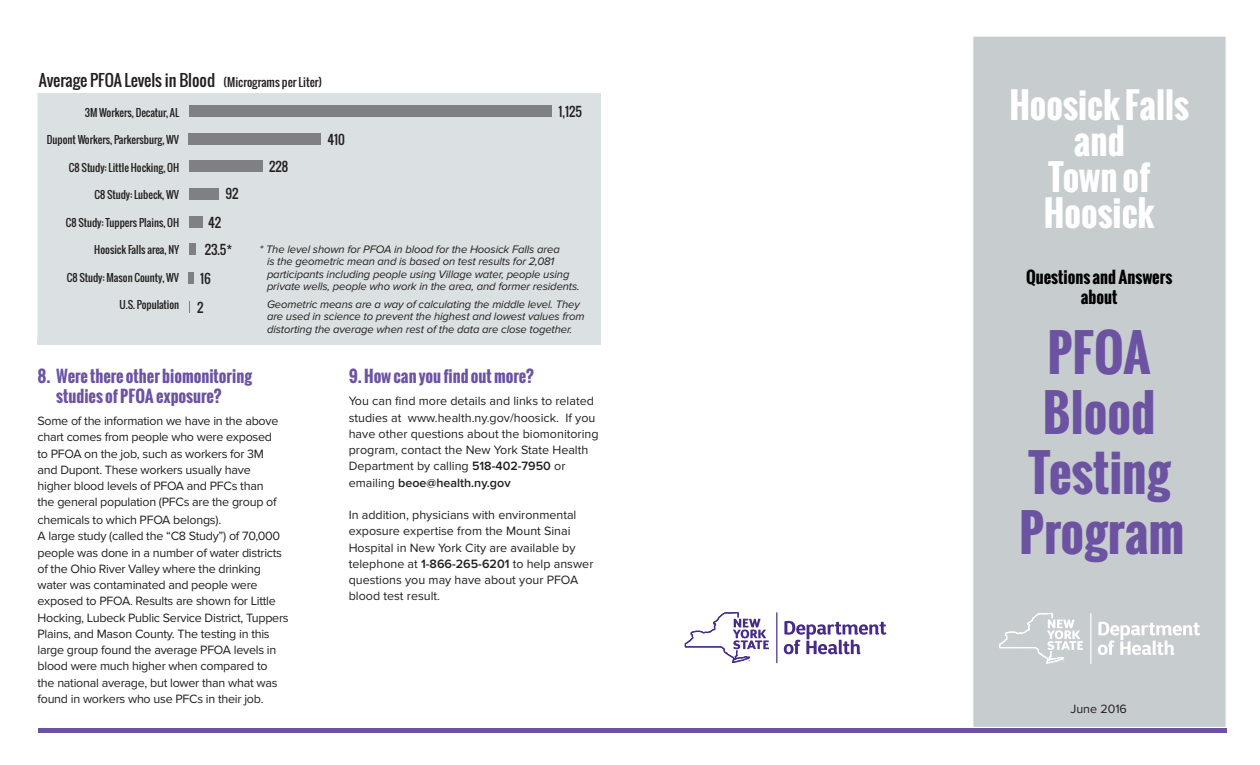
<style>
.page{position:relative;width:1260px;height:765px;background:#fff}
.page>*{position:absolute;margin:0;border:0;box-sizing:border-box;transform-origin:0 0}
.t1{font:700 50px/60px "Oswald";color:#6b53a2;text-align:center}
.t2{font:700 35px/36.2px "Oswald";color:#fff;text-align:center}
.t3{font:700 16.25px/19.5px "Oswald";color:#6b53a2}
.t4{font:700 16.25px/19.5px "Oswald";color:#000;text-align:center}
.t5{font:16px "Oswald";color:#231f20}
.t6{font:12.75px/27.2px "Oswald";color:#231f20}
.t7{font:12.5px/16.2px "Proxima Nova";letter-spacing:-.02em;color:#231f20}
.t8{font:12.5px/16.2px "Proxima Nova";color:#231f20}
.t9{font:11.5px "Oswald";color:#231f20}
.t10{font:italic 11.25px/12.5px "Proxima Nova";letter-spacing:-.01em;color:#231f20}
.t11{font:10.25px "Oswald";color:#231f20}
.s1{font-weight:600}
</style>
<div class="page">
<div style="left:972px;top:35px;width:255px;height:693px;background:#c7cdcf;border:1px solid #fff"></div>
<svg style="left:1098px;top:622px;width:102px;height:33px"></svg>
<hr style="left:1090px;top:613px;width:1px;height:51px;background:#fff">
<svg style="left:999px;top:613px;width:84px;height:51px"></svg>
<div style="left:38px;top:728px;width:1188px;height:5px;background:#6b53a2"></div>
<svg style="left:784px;top:621px;width:102px;height:33px"></svg>
<hr style="left:776px;top:612px;width:1px;height:51px;background:#472b89">
<svg style="left:685px;top:612px;width:84px;height:51px"></svg>
<div style="left:38px;top:93px;width:563px;height:251px;background:#dbe1e2"></div>
<svg style="left:189px;top:301px;width:1px;height:12px"></svg>
<div style="left:189px;top:272px;width:5px;height:12px;background:#7e8083"></div>
<div style="left:189px;top:243px;width:7px;height:12px;background:#7e8083"></div>
<div style="left:189px;top:216px;width:13px;height:12px;background:#7e8083"></div>
<div style="left:189px;top:188px;width:29px;height:12px;background:#7e8083"></div>
<div style="left:189px;top:160px;width:73px;height:12px;background:#7e8083"></div>
<div style="left:189px;top:133px;width:132px;height:12px;background:#7e8083"></div>
<div style="left:189px;top:105px;width:363px;height:12px;background:#7e8083"></div>
<p class="t5" style="left:39px;top:68px;width:178px">Average PFOA Levels in Blood</p>
<p class="t9" style="left:224px;top:73px;width:100px">(Micrograms per Liter)</p>
<p class="t11" style="left:85px;top:105px;width:96px">3M Workers, Decatur, AL</p>
<p class="t11" style="left:47px;top:132px;width:134px">Dupont Workers, Parkersburg, WV</p>
<p class="t11" style="left:69px;top:160px;width:112px">C8 Study: Little Hocking, OH</p>
<p class="t11" style="left:95px;top:187px;width:86px">C8 Study: Lubeck, WV</p>
<p class="t11" style="left:66px;top:215px;width:115px">C8 Study: Tuppers Plains, OH</p>
<p class="t11" style="left:94px;top:242px;width:86px">Hoosick Falls area, NY</p>
<p class="t11" style="left:67px;top:270px;width:114px">C8 Study: Mason County, WV</p>
<p class="t11" style="left:119px;top:297px;width:61px">U.S. Population</p>
<p class="t6" style="left:226px;top:180px;width:15px">92</p>
<p class="t6" style="left:205px;top:209px;width:29px">42<br>23.5*</p>
<p class="t6" style="left:200px;top:264px;width:12px">16</p>
<p class="t6" style="left:197px;top:293px;width:8px">2</p>
<p class="t6" style="left:269px;top:153px;width:21px">228</p>
<p class="t6" style="left:328px;top:125px;width:19px">410</p>
<p class="t6" style="left:559px;top:98px;width:25px">1,125</p>
<p class="t10" style="left:267px;top:243px;width:314px;text-indent:-8px">* The level shown for PFOA in blood for the Hoosick Falls area<br>is the geometric mean and is based on test results for 2,081 participants including people using Village water, people using private wells, people who work in the area, and former residents.</p>
<p class="t10" style="left:267px;top:298px;width:319px">Geometric means are a way of calculating the middle level. They are used in science to prevent the highest and lowest values from distorting the average when rest of the data are close together.</p>
<h3 class="t3" style="left:56px;top:366px;width:197px;text-indent:-19px">8. Were there other biomonitoring studies of PFOA exposure?</h3>
<p class="t7" style="left:38px;top:413px;width:242px">Some of the information we have in the above chart comes from people who were exposed to PFOA on the job, such as workers for 3M and Dupont. These workers usually have higher blood levels of PFOA and PFCs than the general population (PFCs are the group of</p>
<p class="t7" style="left:38px;top:512px;width:253px">chemicals to which PFOA belongs).<br>A large study (called the “C8 Study”) of 70,000 people was done in a number of water districts of the Ohio River Valley where the drinking water was contaminated and people were exposed to PFOA. Results are shown for Little Hocking, Lubeck Public Service District, Tuppers Plains, and Mason County. The testing in this large group found the average PFOA levels in blood were much higher when compared to<br>the national average, but lower than what was found in workers who use PFCs in their job.</p>
<h3 class="t3" style="left:349px;top:366px;width:187px">9. How can you find out more?</h3>
<p class="t8" style="left:349px;top:393px;width:251px">You can find more details and links to related studies at www.health.ny.gov/hoosick. If you have other questions about the biomonitoring program, contact the New York State Health Department by calling <span class="s1">518-402-7950</span> or emailing <span class="s1">beoe@health.ny.gov</span></p>
<p class="t8" style="left:349px;top:507px;width:246px">In addition, physicians with environmental exposure expertise from the Mount Sinai Hospital in New York City are available by telephone at <span class="s1">1-866-265-6201</span> to help answer questions you may have about your PFOA blood test result.</p>
<h2 class="t2" style="left:1009px;top:87px;width:181px">Hoosick Falls and<br>Town of<br>Hoosick</h2>
<h3 class="t4" style="left:1026px;top:267px;width:148px">Questions and Answers about</h3>
<h1 class="t1" style="left:1019px;top:323px;width:167px">PFOA<br>Blood<br>Testing<br>Program</h1>
<p class="t8" style="left:1070px;top:701px;width:58px">June 2016</p>
</div>
